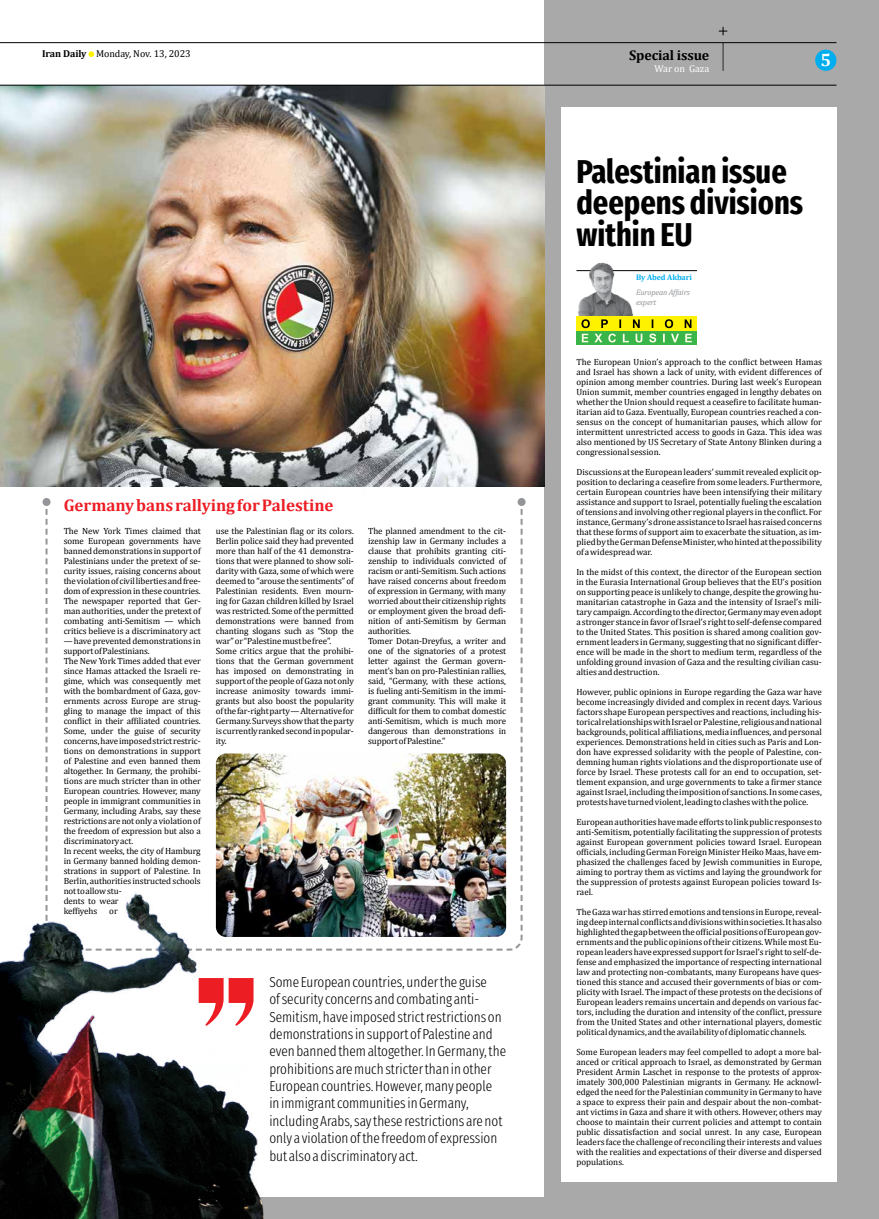
<style>
.page{position:relative;width:879px;height:1219px;background:#fff}
.page>*{position:absolute;margin:0;border:0;box-sizing:border-box;transform-origin:0 0}
.t1{font:700 33px/31.9px "Fira Sans Compressed";color:#000}
.t2{font:700 18px "Cambria";color:#fff}
.t3{font:700 16.9px "Cambria";color:#ed1d24}
.t4{font:300 14.5px/17.4px "Fira Sans Compressed";color:#000}
.t5{font:700 14px "Cambria";letter-spacing:-.01em;color:#000}
.t6{font:10px "Cambria";letter-spacing:-.01em;color:#000}
.t7{font:10px "Cambria";letter-spacing:-.01em;color:#fff}
.t8{font:9px/10px "Cambria";letter-spacing:-.01em;color:#000;text-align:justify}
.t9{font:italic 8px/10px "Cambria";letter-spacing:-.02em;color:#939598}
.t10{font:700 8px "Cambria";letter-spacing:-.01em;color:#00aeef}
.s1{font-weight:700}
</style>
<div class="page">
<div style="left:544px;top:0;width:335px;height:1219px;background:#aaa9a9"></div>
<img style="left:0;top:86px;width:544px;height:400px">
<div style="left:815px;top:50px;width:21px;height:21px;background:#00aeef;border-radius:50%"></div>
<hr style="left:0;top:42px;width:836px;height:1px;background:#000">
<hr style="left:0;top:85px;width:836px;height:1px;background:#000">
<svg style="left:723px;top:43px;width:1px;height:28px"></svg>
<svg style="left:88px;top:51px;width:6px;height:6px"></svg>
<div style="left:0;top:1197px;width:549px;height:21px;background:#aaa9a9"></div>
<div style="left:561px;top:107px;width:275px;height:1074px;background:#fff"></div>
<hr style="left:576px;top:270px;width:121px;height:1px;background:#000">
<img style="left:576px;top:262px;width:59px;height:54px">
<svg style="left:576px;top:331px;width:121px;height:14px"></svg>
<svg style="left:582px;top:334px;width:110px;height:8px"></svg>
<div style="left:576px;top:317px;width:121px;height:14px;background:#fff200"></div>
<svg style="left:581px;top:319px;width:110px;height:9px"></svg>
<svg style="left:366px;top:509px;width:157px;height:442px"></svg>
<div style="left:517px;top:498px;width:8px;height:8px;background:#939598;border-radius:50%"></div>
<img style="left:364px;top:753px;width:142px;height:184px">
<img style="left:0;top:384px;width:364px;height:835px">
<svg style="left:719px;top:27px;width:8px;height:8px"></svg>
<p class="t6" style="left:42px;top:48px;width:150px"><span class="s1">Iran Daily</span> Monday, Nov. 13, 2023</p>
<h3 class="t3" style="left:64px;top:493px;width:271px">Germany bans rallying for Palestine</h3>
<p class="t8" style="left:64px;top:525px;width:139px">The New York Times claimed that some European governments have banned demonstrations in support of Palestinians under the pretext of se&shy;curity issues, raising concerns about the violation of civil liberties and free&shy;dom of expression in these countries.<br>The newspaper reported that Ger&shy;man authorities, under the pretext of combating anti-Semitism — which critics believe is a discriminatory act</p>
<p class="t8" style="left:64px;top:635px;width:139px;text-align:left">— have prevented demonstrations in support of Palestinians.<br>The New York Times added that ever since Hamas attacked the Israeli re&shy;gime, which was consequently met with the bombardment of Gaza, gov&shy;ernments across Europe are strug&shy;gling to manage the impact of this conflict in their affiliated countries.<br>Some, under the guise of security concerns, have imposed strict restric&shy;tions on demonstrations in support of Palestine and even banned them altogether. In Germany, the prohibi&shy;tions are much stricter than in other<br>European countries. However, many people in immigrant communities in<br>Germany, including Arabs, say these restrictions are not only a violation of the freedom of expression but also a discriminatory act.<br>In recent weeks, the city of Hamburg in Germany banned holding demon&shy;strations in support of Palestine. In<br>Berlin, authorities instructed schools not to allow stu-<br>dents to wear<br>keffiyehs</p>
<p class="t8" style="left:216px;top:525px;width:140px;text-align:left">use the Palestinian flag or its colors.<br>Berlin police said they had prevented more than half of the 41 demonstra&shy;tions that were planned to show soli&shy;darity with Gaza, some of which were deemed to “arouse the sentiments” of Palestinian residents. Even mourn&shy;ing for Gazan children killed by Israel was restricted. Some of the permitted demonstrations were banned from chanting slogans such as “Stop the war” or “Palestine must be free”.<br>Some critics argue that the prohibi&shy;tions that the German government has imposed on demonstrating in support of the people of Gaza not only increase animosity towards immi&shy;grants but also boost the popularity of the far-right party — Alternative for Germany. Surveys show that the party is currently ranked second in popular&shy;ity.</p>
<p class="t8" style="left:368px;top:525px;width:140px;text-align:left">The planned amendment to the cit&shy;izenship law in Germany includes a clause that prohibits granting citi&shy;zenship to individuals convicted of racism or anti-Semitism. Such actions have raised concerns about freedom of expression in Germany, with many worried about their citizenship rights or employment given the broad defi&shy;nition of anti-Semitism by German authorities.<br>Tomer Dotan-Dreyfus, a writer and one of the signatories of a protest letter against the German govern&shy;ment’s ban on pro-Palestinian rallies, said, “Germany, with these actions, is fueling anti-Semitism in the immi&shy;grant community. This will make it difficult for them to combat domestic anti-Semitism, which is much more dangerous than demonstrations in support of Palestine.”</p>
<p class="t8" style="left:109px;top:905px;width:10px">or</p>
<p class="t4" style="left:269px;top:973px;width:238px">Some European countries, under the guise<br>of security concerns and combating anti-Semitism, have imposed strict restrictions on demonstrations in support of Palestine and even banned them altogether. In Germany, the prohibitions are much stricter than in other European countries. However, many people<br>in immigrant communities in Germany, including Arabs, say these restrictions are not only a violation of the freedom of expression but also a discriminatory act.</p>
<h3 class="t5" style="left:629px;top:45px;width:82px">Special issue</h3>
<p class="t7" style="left:654px;top:62px;width:56px">War on Gaza</p>
<h2 class="t2" style="left:820px;top:47px;width:12px">5</h2>
<h1 class="t1" style="left:576px;top:153px;width:228px">Palestinian issue deepens divisions within EU</h1>
<p class="t10" style="left:636px;top:272px;width:57px">By Abed Akbari</p>
<p class="t9" style="left:636px;top:287px;width:55px">European Affairs expert</p>
<p class="t8" style="left:576px;top:357px;width:247px">The European Union’s approach to the conflict between Hamas and Israel has shown a lack of unity, with evident differences of opinion among member countries. During last week’s European Union summit, member countries engaged in lengthy debates on whether the Union should request a ceasefire to facilitate human&shy;itarian aid to Gaza. Eventually, European countries reached a con&shy;sensus on the concept of humanitarian pauses, which allow for intermittent unrestricted access to goods in Gaza. This idea was also mentioned by US Secretary of State Antony Blinken during a congressional session.</p>
<p class="t8" style="left:576px;top:467px;width:247px">Discussions at the European leaders’ summit revealed explicit op&shy;position to declaring a ceasefire from some leaders. Furthermore, certain European countries have been intensifying their military assistance and support to Israel, potentially fueling the escalation of tensions and involving other regional players in the conflict. For instance, Germany’s drone assistance to Israel has raised concerns that these forms of support aim to exacerbate the situation, as im&shy;plied by the German Defense Minister, who hinted at the possibility of a widespread war.</p>
<p class="t8" style="left:576px;top:567px;width:247px">In the midst of this context, the director of the European section in the Eurasia International Group believes that the EU’s position on supporting peace is unlikely to change, despite the growing hu&shy;manitarian catastrophe in Gaza and the intensity of Israel’s mili&shy;tary campaign. According to the director, Germany may even adopt a stronger stance in favor of Israel’s right to self-defense compared to the United States. This position is shared among coalition gov&shy;ernment leaders in Germany, suggesting that no significant differ&shy;ence will be made in the short to medium term, regardless of the unfolding ground invasion of Gaza and the resulting civilian casu&shy;alties and destruction.</p>
<p class="t8" style="left:576px;top:687px;width:247px">However, public opinions in Europe regarding the Gaza war have become increasingly divided and complex in recent days. Various factors shape European perspectives and reactions, including his&shy;torical relationships with Israel or Palestine, religious and national backgrounds, political affiliations, media influences, and personal experiences. Demonstrations held in cities such as Paris and Lon&shy;don have expressed solidarity with the people of Palestine, con&shy;demning human rights violations and the disproportionate use of force by Israel. These protests call for an end to occupation, set&shy;tlement expansion, and urge governments to take a firmer stance against Israel, including the imposition of sanctions. In some cases, protests have turned violent, leading to clashes with the police.</p>
<p class="t8" style="left:576px;top:817px;width:247px">European authorities have made efforts to link public responses to anti-Semitism, potentially facilitating the suppression of protests against European government policies toward Israel. European officials, including German Foreign Minister Heiko Maas, have em&shy;phasized the challenges faced by Jewish communities in Europe, aiming to portray them as victims and laying the groundwork for the suppression of protests against European policies toward Is&shy;rael.</p>
<p class="t8" style="left:576px;top:907px;width:247px">The Gaza war has stirred emotions and tensions in Europe, reveal&shy;ing deep internal conflicts and divisions within societies. It has also highlighted the gap between the official positions of European gov&shy;ernments and the public opinions of their citizens. While most Eu&shy;ropean leaders have expressed support for Israel’s right to self-de&shy;fense and emphasized the importance of respecting international law and protecting non-combatants, many Europeans have ques&shy;tioned this stance and accused their governments of bias or com&shy;plicity with Israel. The impact of these protests on the decisions of European leaders remains uncertain and depends on various fac&shy;tors, including the duration and intensity of the conflict, pressure from the United States and other international players, domestic political dynamics, and the availability of diplomatic channels.</p>
<p class="t8" style="left:576px;top:1047px;width:247px">Some European leaders may feel compelled to adopt a more bal&shy;anced or critical approach to Israel, as demonstrated by German President Armin Laschet in response to the protests of approx&shy;imately 300,000 Palestinian migrants in Germany. He acknowl&shy;edged the need for the Palestinian community in Germany to have a space to express their pain and despair about the non-combat&shy;ant victims in Gaza and share it with others. However, others may choose to maintain their current policies and attempt to contain public dissatisfaction and social unrest. In any case, European leaders face the challenge of reconciling their interests and values with the realities and expectations of their diverse and dispersed populations.</p>
</div>
